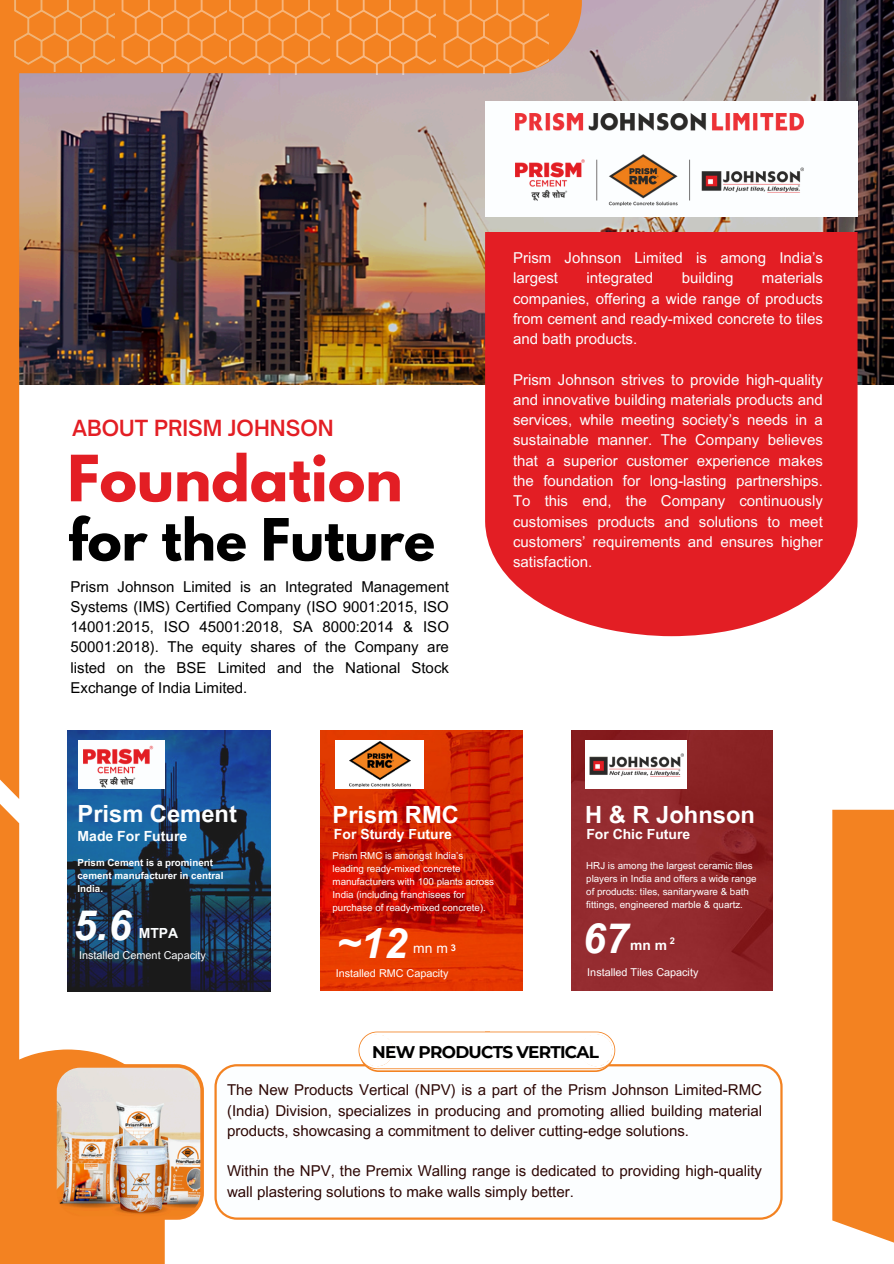
<style>
.page{position:relative;width:894px;height:1264px;background:#fff}
.page>*{position:absolute;margin:0;border:0;box-sizing:border-box;transform-origin:0 0}
.t1{font:700 56.55px "League Spartan";color:#e31e24}
.t2{font:700 51.6px "League Spartan";color:#000}
.t3{font:italic 700 41.7px "Arial MT Pro";color:#fff}
.t4{font:italic 700 41.7px "Arial MT Pro";color:#fcfeff}
.t5{font:700 23.7px "Arial MT Pro";color:#fff}
.t6{font:700 23.7px "Arial MT Pro";color:#fcfeff}
.t7{font:600 21.3px "Open Sauce One";color:#e31e24}
.t8{font:700 16.95px "Montserrat";letter-spacing:-.045em;color:#000}
.t9{font:15px/20.2px "Arial MT Pro";color:#fcfeff;text-align:justify}
.t10{font:15px/20.2px "Arial MT Pro";color:#2d0704;text-align:justify}
.t11{font:15px/20.2px "Arial MT Pro";color:#000;text-align:justify}
.t12{font:700 13.95px "Arial MT Pro";color:#fff}
.t13{font:700 13.95px "Arial MT Pro";color:#fcfeff}
.t14{font:700 13.8px "Arial MT Pro";color:#fff}
.t15{font:13.8px "Arial MT Pro";color:#fff}
.t16{font:10.8px "Arial MT Pro";color:#fff}
.t17{font:10.8px "Arial MT Pro";color:#fcfeff}
.t18{font:9.75px/13px "Arial MT Pro";color:#fff}
.t19{font:700 9.75px/13px "Arial MT Pro";color:#fcfeff}
.t20{font:700 9.3px "Arial MT Pro";color:#fff}
</style>
<div class="page">
<img style="left:329px;top:0;width:564px;height:384px">
<div style="left:485px;top:232px;width:372px;height:404px;background:#e31e24"></div>
<div style="left:485px;top:101px;width:372px;height:115px;background:#fcfeff"></div>
<img style="left:515px;top:113px;width:288px;height:92px">
<svg style="left:329px;top:1064px;width:453px;height:155px"></svg>
<svg style="left:358px;top:1031px;width:257px;height:40px"></svg>
<div style="left:360px;top:1034px;width:33px;height:32px;background:#fff;border-radius:50%"></div>
<div style="left:579px;top:1034px;width:33px;height:32px;background:#fff;border-radius:50%"></div>
<img style="left:571px;top:730px;width:201px;height:260px">
<div style="left:585px;top:740px;width:101px;height:49px;background:#fff"></div>
<img style="left:582px;top:749px;width:100px;height:30px">
<img style="left:329px;top:730px;width:193px;height:260px">
<div style="left:335px;top:739px;width:89px;height:49px;background:#fff"></div>
<img style="left:350px;top:741px;width:60px;height:45px">
<div style="left:832px;top:809px;width:61px;height:448px;background:#f38221"></div>
<svg style="left:329px;top:0;width:252px;height:73px;background:#e58d47"></svg>
<img style="left:0;top:0;width:329px;height:1263px">
<svg style="left:336px;top:0;width:99px;height:74px;background:#f3892f"></svg>
<svg style="left:443px;top:0;width:105px;height:74px;background:#f28930"></svg>
<p class="t7" style="left:72px;top:415px;width:263px">ABOUT PRISM JOHNSON</p>
<p class="t1" style="left:67px;top:450px;width:336px">Foundation</p>
<p class="t2" style="left:68px;top:514px;width:368px">for the Future</p>
<p class="t11" style="left:71px;top:578px;width:380px">Prism Johnson Limited is an Integrated Management Systems (IMS) Certified Company (ISO 9001:2015, ISO 14001:2015, ISO 45001:2018, SA 8000:2014 &amp; ISO 50001:2018). The equity shares of the Company are listed on the BSE Limited and the National Stock Exchange of India Limited.</p>
<p class="t9" style="left:513px;top:249px;width:311px">Prism Johnson Limited is among India’s largest</p>
<p class="t9" style="left:513px;top:270px;width:311px;text-indent:249px">materials companies, offering a wide range of products from cement and ready-mixed concrete to tiles and bath products.</p>
<p class="t9" style="left:513px;top:371px;width:311px">Prism Johnson strives to provide high-quality and innovative building materials products and services, while meeting society’s needs in a sustainable manner. The Company believes that a superior customer experience makes the foundation for long-lasting partnerships.<br>To this end, the Company continuously customises products and solutions to meet customers’ requirements and ensures higher satisfaction.</p>
<p class="t9" style="left:586px;top:270px;width:68px">integrated</p>
<p class="t9" style="left:681px;top:270px;width:53px">building</p>
<p class="t6" style="left:77px;top:805px;width:161px">Prism Cement</p>
<p class="t13" style="left:77px;top:830px;width:111px">Made For Future</p>
<p class="t19" style="left:77px;top:857px;width:147px">Prism Cement is a prominent cement manufacturer in central<br>India.</p>
<h3 class="t4" style="left:73px;top:909px;width:59px">5.6</h3>
<p class="t13" style="left:139px;top:927px;width:41px">MTPA</p>
<p class="t17" style="left:79px;top:951px;width:128px">Installed Cement Capacity</p>
<h2 class="t5" style="left:332px;top:806px;width:128px">Prism RMC</h2>
<h6 class="t12" style="left:334px;top:829px;width:119px">For Sturdy Future</h6>
<p class="t18" style="left:332px;top:850px;width:163px">Prism RMC is amongst India’s leading ready-mixed concrete manufacturers with 100 plants across India (including franchisees for purchase of ready-mixed concrete).</p>
<p class="t3" style="left:336px;top:927px;width:72px">~12</p>
<p class="t20" style="left:450px;top:944px;width:7px">3</p>
<h3 class="t15" style="left:413px;top:943px;width:36px">mn m</h3>
<p class="t16" style="left:335px;top:968px;width:114px">Installed RMC Capacity</p>
<p class="t5" style="left:585px;top:806px;width:171px">H &amp; R Johnson</p>
<h1 class="t12" style="left:586px;top:829px;width:105px">For Chic Future</h1>
<p class="t18" style="left:586px;top:859px;width:172px">HRJ is among the largest ceramic tiles players in India and offers a wide range of products: tiles, sanitaryware &amp; bath fittings, engineered marble &amp; quartz.</p>
<p class="t3" style="left:582px;top:922px;width:48px">67</p>
<p class="t20" style="left:669px;top:937px;width:7px">2</p>
<h3 class="t14" style="left:630px;top:939px;width:38px">mn m</h3>
<p class="t16" style="left:587px;top:967px;width:113px">Installed Tiles Capacity</p>
<h1 class="t8" style="left:372px;top:1041px;width:228px">NEW PRODUCTS VERTICAL</h1>
<p class="t10" style="left:227px;top:1081px;width:536px">The New Products Vertical (NPV) is a part of the Prism Johnson Limited-RMC (India) Division, specializes in producing and promoting allied building material products, showcasing a commitment to deliver cutting-edge solutions.</p>
<h4 class="t10" style="left:227px;top:1162px;width:536px">Within the NPV, the Premix Walling range is dedicated to providing high-quality wall plastering solutions to make walls simply better.</h4>
</div>
